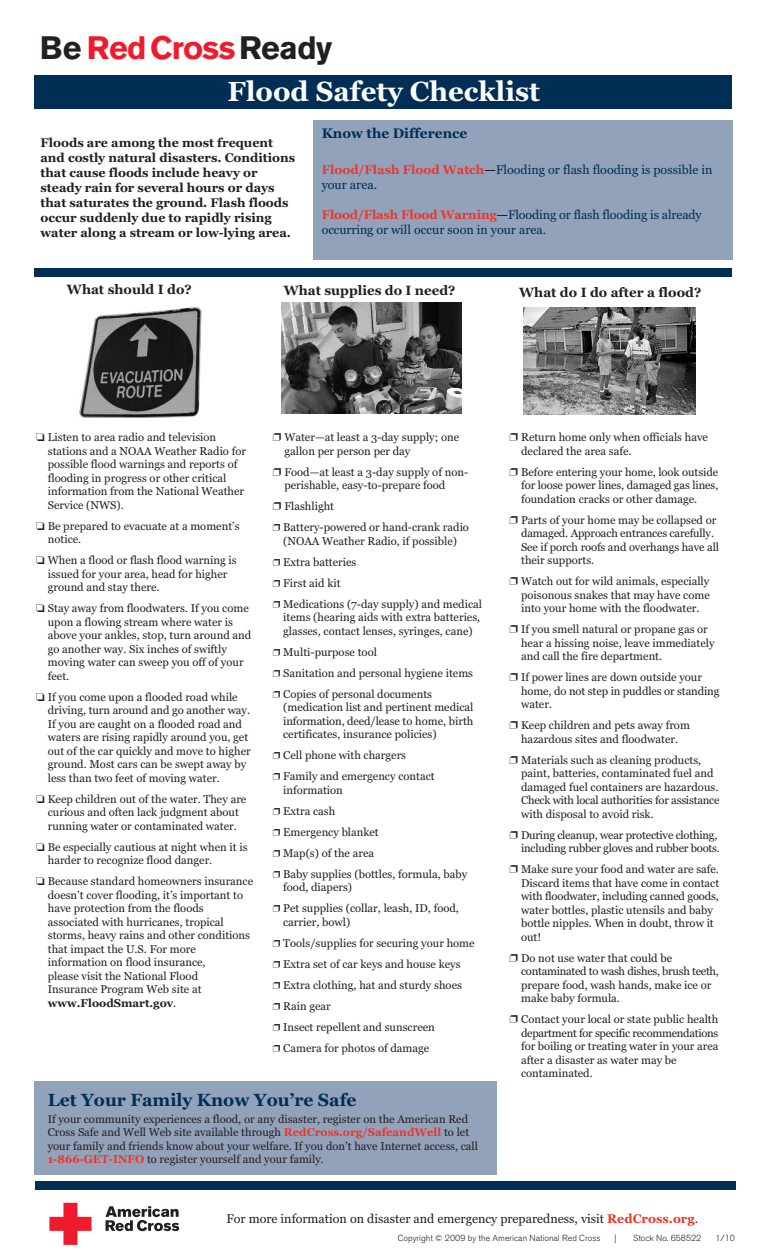
<style>
.page{position:relative;width:765px;height:1260px;background:#fff}
.page>*{position:absolute;margin:0;border:0;box-sizing:border-box;transform-origin:0 0}
.t1{font:700 32.12px "Akzidenz Grotesk BE";letter-spacing:-.02em;color:#ee1b2c}
.t2{font:700 27.5px "Georgia";color:#fff}
.t3{font:700 17.5px "Georgia";color:#002e54}
.t4{font:700 13.75px "Georgia";color:#002e54}
.t5{font:700 13.38px "Georgia";color:#231f20}
.t6{font:700 12.5px/15px "Georgia";color:#231f20}
.t7{font:12.5px/15px "Georgia";color:#002e54}
.t8{font:12.5px "Georgia";color:#231f20}
.t9{font:11.25px/13.5px "Georgia";color:#231f20}
.t10{font:11.25px/13.5px "Georgia";letter-spacing:-.02em;color:#231f20;text-align:right}
.t11{font:300 8.75px "Akzidenz Grotesk BE";color:#231f20}
.s1{color:#231f20}
.s2{font-weight:700;color:#ee3529}
.s3{font-weight:700;color:#231f20}
.s4{font-weight:700}
</style>
<div class="page">
<div style="left:313px;top:120px;width:420px;height:140px;background:#93a2bb"></div>
<div style="left:35px;top:1081px;width:462px;height:94px;background:#93a2bb"></div>
<div style="left:35px;top:75px;width:697px;height:34px;background:#002e54"></div>
<svg style="left:49px;top:1203px;width:43px;height:42px"></svg>
<svg style="left:105px;top:1206px;width:74px;height:25px"></svg>
<img style="left:79px;top:307px;width:123px;height:111px">
<img style="left:281px;top:302px;width:180px;height:111px">
<img style="left:523px;top:308px;width:172px;height:106px">
<div style="left:35px;top:1181px;width:700px;height:9px;background:#002e54"></div>
<div style="left:35px;top:269px;width:697px;height:8px;background:#002e54"></div>
<h1 class="t1" style="left:40px;top:36px;width:294px"><span class="s1">Be</span> RedCross<span class="s1">Ready</span></h1>
<h2 class="t2" style="left:228px;top:75px;width:314px">Flood Safety Checklist</h2>
<p class="t6" style="left:41px;top:136px;width:256px">Floods are among the most frequent and costly natural disasters. Conditions that cause floods include heavy or steady rain for several hours or days that saturates the ground. Flash floods occur suddenly due to rapidly rising water along a stream or low-lying area.</p>
<p class="t4" style="left:322px;top:125px;width:147px">Know the Difference</p>
<p class="t7" style="left:322px;top:163px;width:392px"><span class="s2">Flood/Flash Flood Watch</span><span class="s3">—</span>Flooding or flash flooding is possible in your area.</p>
<p class="t7" style="left:322px;top:208px;width:382px"><span class="s2">Flood/Flash Flood Warning</span><span class="s3">—</span>Flooding or flash flooding is already occurring or will occur soon in your area.</p>
<p class="t5" style="left:67px;top:282px;width:126px">What should I do?</p>
<p class="t5" style="left:284px;top:282px;width:173px">What supplies do I need?</p>
<p class="t5" style="left:519px;top:284px;width:183px">What do I do after a flood?</p>
<p class="t9" style="left:48px;top:431px;width:200px;text-indent:-12px">❏ Listen to area radio and television stations and a NOAA Weather Radio for possible flood warnings and reports of flooding in progress or other critical information from the National Weather Service (NWS).</p>
<p class="t9" style="left:48px;top:519px;width:193px;text-indent:-12px">❏ Be prepared to evacuate at a moment’s notice.</p>
<p class="t9" style="left:48px;top:554px;width:190px;text-indent:-12px">❏ When a flood or flash flood warning is issued for your area, head for higher ground and stay there.</p>
<p class="t9" style="left:48px;top:602px;width:205px;text-indent:-12px">❏ Stay away from floodwaters. If you come upon a flowing stream where water is above your ankles, stop, turn around and go another way. Six inches of swiftly moving water can sweep you off of your feet.</p>
<p class="t9" style="left:48px;top:690px;width:204px;text-indent:-12px">❏ If you come upon a flooded road while driving, turn around and go another way.<br>If you are caught on a flooded road and waters are rising rapidly around you, get out of the car quickly and move to higher ground. Most cars can be swept away by less than two feet of moving water.</p>
<p class="t9" style="left:36px;top:792px;width:212px;text-align:center">❏ Keep children out of the water. They are curious and often lack judgment about running water or contaminated water.</p>
<p class="t9" style="left:48px;top:840px;width:201px;text-indent:-12px">❏ Be especially cautious at night when it is harder to recognize flood danger.</p>
<p class="t9" style="left:48px;top:875px;width:207px;text-indent:-12px">❏ Because standard homeowners insurance doesn’t cover flooding, it’s important to have protection from the floods associated with hurricanes, tropical storms, heavy rains and other conditions that impact the U.S. For more information on flood insurance,<br>please visit the National Flood<br>Insurance Program Web site at <span class="s4">www.FloodSmart.gov</span>.</p>
<p class="t9" style="left:284px;top:431px;width:176px;text-indent:-12px">❐ Water—at least a 3-day supply; one gallon per person per day</p>
<p class="t9" style="left:284px;top:465px;width:185px;text-indent:-12px">❐ Food—at least a 3-day supply of non&shy;perishable, easy-to-prepare food</p>
<p class="t9" style="left:273px;top:496px;width:198px;line-height:21px">❐ Flashlight<br>❐ Battery-powered or hand-crank radio</p>
<p class="t9" style="left:273px;top:530px;width:211px;line-height:21px;text-indent:10px">(NOAA Weather Radio, if possible)<br>❐ Extra batteries<br>❐ First aid kit<br>❐ Medications (7-day supply) and medical</p>
<p class="t9" style="left:283px;top:611px;width:199px">items (hearing aids with extra batteries, glasses, contact lenses, syringes, cane)</p>
<p class="t9" style="left:273px;top:641px;width:202px;line-height:21px">❐ Multi-purpose tool<br>❐ Sanitation and personal hygiene items ❐ Copies of personal documents</p>
<p class="t9" style="left:283px;top:701px;width:192px;text-align:justify">(medication list and pertinent medical information, deed/lease to home, birth certificates, insurance policies)</p>
<p class="t9" style="left:273px;top:745px;width:163px;line-height:21px">❐ Cell phone with chargers<br>❐ Family and emergency contact</p>
<p class="t9" style="left:273px;top:779px;width:196px;line-height:21px;text-indent:10px">information<br>❐ Extra cash<br>❐ Emergency blanket<br>❐ Map(s) of the area<br>❐ Baby supplies (bottles, formula, baby</p>
<p class="t9" style="left:273px;top:877px;width:188px;line-height:21px;text-indent:10px">food, diapers)<br>❐ Pet supplies (collar, leash, ID, food,</p>
<p class="t9" style="left:273px;top:911px;width:203px;line-height:21px;text-indent:10px">carrier, bowl)<br>❐ Tools/supplies for securing your home ❐ Extra set of car keys and house keys<br>❐ Extra clothing, hat and sturdy shoes<br>❐ Rain gear<br>❐ Insect repellent and sunscreen<br>❐ Camera for photos of damage</p>
<h3 class="t3" style="left:48px;top:1090px;width:310px">Let Your Family Know You’re Safe</h3>
<p class="t9" style="left:48px;top:1112px;width:432px">If your community experiences a flood, or any disaster, register on the American Red Cross Safe and Well Web site available through <span class="s2">RedCross.org/SafeandWell</span> to let your family and friends know about your welfare. If you don’t have Internet access, call <span class="s2">1-866-GET-INFO</span> to register yourself and your family.</p>
<p class="t9" style="left:521px;top:431px;width:188px;text-indent:-12px">❐ Return home only when officials have declared the area safe.</p>
<p class="t9" style="left:521px;top:465px;width:199px;text-align:justify;text-indent:-12px">❐ Before entering your home, look outside for loose power lines, damaged gas lines, foundation cracks or other damage.</p>
<p class="t9" style="left:521px;top:513px;width:199px;text-indent:-12px">❐ Parts of your home may be collapsed or damaged. Approach entrances carefully.<br>See if porch roofs and overhangs have all their supports.</p>
<p class="t9" style="left:521px;top:575px;width:190px;text-align:justify;text-indent:-12px">❐ Watch out for wild animals, especially poisonous snakes that may have come into your home with the floodwater.</p>
<p class="t9" style="left:521px;top:623px;width:195px;text-indent:-12px">❐ If you smell natural or propane gas or hear a hissing noise, leave immediately and call the fire department.</p>
<p class="t9" style="left:521px;top:671px;width:200px;text-indent:-12px">❐ If power lines are down outside your home, do not step in puddles or standing water.</p>
<p class="t9" style="left:510px;top:719px;width:182px;text-align:center">❐ Keep children and pets away from hazardous sites and floodwater.</p>
<p class="t9" style="left:521px;top:753px;width:200px;text-indent:-12px">❐ Materials such as cleaning products, paint, batteries, contaminated fuel and damaged fuel containers are hazardous.<br>Check with local authorities for assistance with disposal to avoid risk.</p>
<p class="t10" style="left:510px;top:828px;width:212px">❐ During cleanup, wear protective clothing, including rubber gloves and rubber boots.</p>
<p class="t9" style="left:521px;top:863px;width:200px;text-indent:-12px">❐ Make sure your food and water are safe.<br>Discard items that have come in contact with floodwater, including canned goods, water bottles, plastic utensils and baby bottle nipples. When in doubt, throw it out!</p>
<p class="t9" style="left:521px;top:951px;width:199px;text-indent:-12px">❐ Do not use water that could be contaminated to wash dishes, brush teeth, prepare food, wash hands, make ice or make baby formula.</p>
<p class="t9" style="left:521px;top:1013px;width:199px;text-indent:-12px">❐ Contact your local or state public health department for specific recommendations for boiling or treating water in your area after a disaster as water may be contaminated.</p>
<p class="t8" style="left:226px;top:1211px;width:473px">For more information on disaster and emergency preparedness, visit <span class="s2">RedCross.org</span>.</p>
<p class="t11" style="left:398px;top:1234px;width:204px">Copyright © 2009 by the American National Red Cross</p>
<p class="t11" style="left:615px;top:1234px;width:4px">|</p>
<p class="t11" style="left:633px;top:1234px;width:70px">Stock No. 658522</p>
<p class="t11" style="left:716px;top:1234px;width:21px">1/10</p>
</div>
